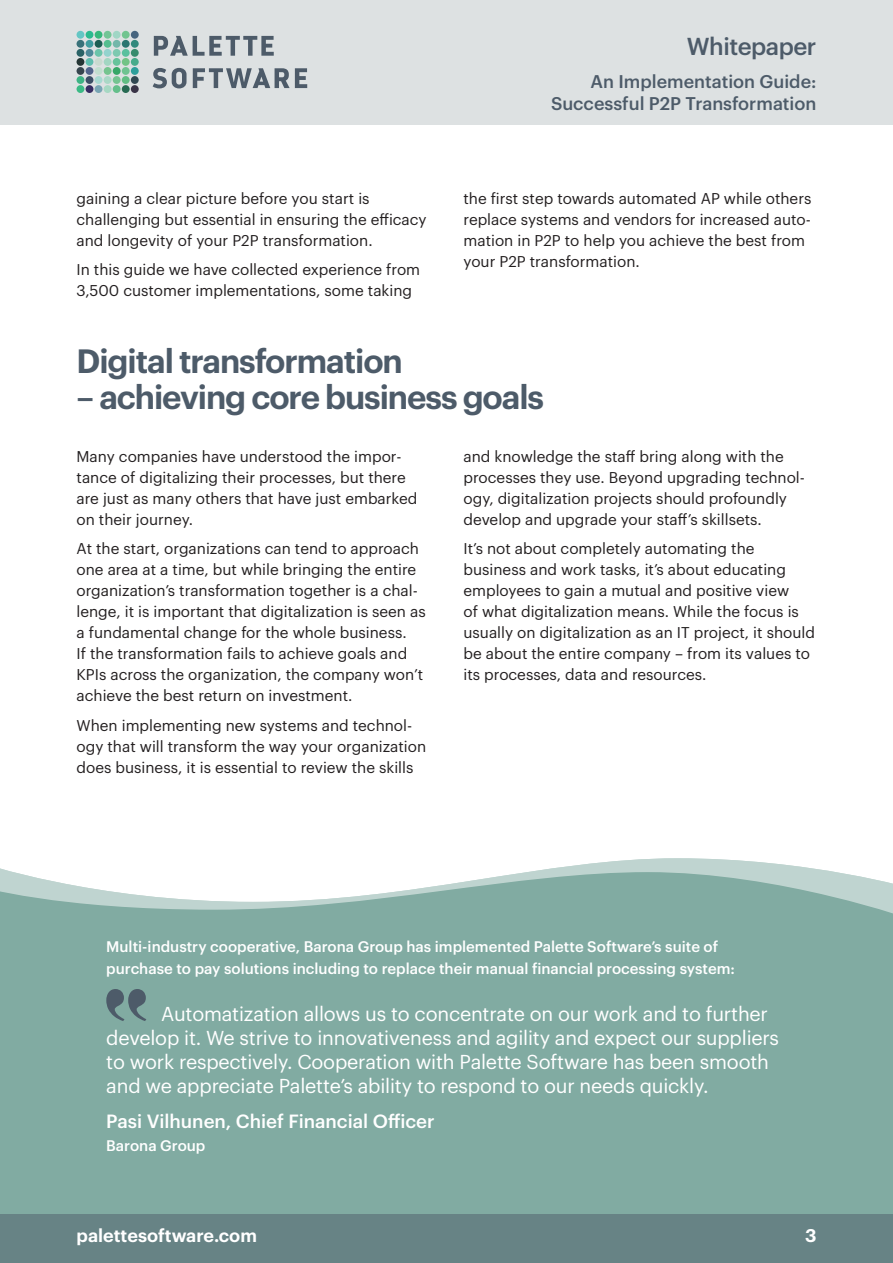
<style>
.page{position:relative;width:893px;height:1263px;background:#fff}
.page>*{position:absolute;margin:0;border:0;box-sizing:border-box;transform-origin:0 0}
.t1{font:600 33px "Graphik";letter-spacing:-.035em;color:#4d5b69}
.t2{font:500 24px "Graphik";letter-spacing:-.02em;color:#4d5b69}
.t3{font:19.65px/24px "Graphik";letter-spacing:-.01em;color:#fff}
.t4{font:500 18.75px "Graphik";color:#fff}
.t5{font:500 18px/21.6px "Graphik";color:#4d5b69;text-align:right}
.t6{font:600 18px "Graphik";color:#fff}
.t7{font:15.3px/21px "Graphik";color:#231f20}
.t8{font:500 15px/22.8px "Graphik";color:#fff}
</style>
<div class="page">
<div style="left:0;top:920px;width:893px;height:294px;background:#81aba2"></div>
<svg style="left:0;top:858px;width:893px;height:62px"></svg>
<div style="left:0;top:0;width:893px;height:125px;background:#dde1e2"></div>
<div style="left:77px;top:31px;width:7px;height:8px;background:#64c6c4;border-radius:50%"></div>
<div style="left:77px;top:40px;width:7px;height:8px;background:#39727a;border-radius:50%"></div>
<div style="left:77px;top:49px;width:7px;height:8px;background:#296266;border-radius:50%"></div>
<div style="left:77px;top:58px;width:7px;height:8px;background:#243534;border-radius:50%"></div>
<div style="left:77px;top:67px;width:7px;height:8px;background:#36454e;border-radius:50%"></div>
<div style="left:77px;top:76px;width:7px;height:8px;background:#3db384;border-radius:50%"></div>
<div style="left:77px;top:85px;width:7px;height:8px;background:#3bba85;border-radius:50%"></div>
<div style="left:86px;top:31px;width:7px;height:8px;background:#2cba8f;border-radius:50%"></div>
<div style="left:86px;top:40px;width:7px;height:8px;background:#409d9f;border-radius:50%"></div>
<div style="left:86px;top:49px;width:7px;height:8px;background:#4d8998;border-radius:50%"></div>
<div style="left:86px;top:58px;width:7px;height:8px;background:#5fbdae;border-radius:50%"></div>
<div style="left:86px;top:67px;width:7px;height:8px;background:#51648b;border-radius:50%"></div>
<div style="left:86px;top:76px;width:7px;height:8px;background:#3c4f66;border-radius:50%"></div>
<div style="left:86px;top:85px;width:7px;height:8px;background:#372d63;border-radius:50%"></div>
<div style="left:95px;top:31px;width:7px;height:8px;background:#37b87c;border-radius:50%"></div>
<div style="left:95px;top:40px;width:7px;height:8px;background:#1d5f53;border-radius:50%"></div>
<div style="left:95px;top:49px;width:7px;height:8px;background:#6bc4aa;border-radius:50%"></div>
<div style="left:95px;top:58px;width:7px;height:8px;background:#c9dad0;border-radius:50%"></div>
<div style="left:95px;top:67px;width:7px;height:8px;background:#c1decf;border-radius:50%"></div>
<div style="left:95px;top:76px;width:7px;height:8px;background:#a7d9d1;border-radius:50%"></div>
<div style="left:95px;top:85px;width:7px;height:8px;background:#78a5b4;border-radius:50%"></div>
<div style="left:104px;top:31px;width:8px;height:8px;background:#73c596;border-radius:50%"></div>
<div style="left:104px;top:40px;width:8px;height:8px;background:#55be8f;border-radius:50%"></div>
<div style="left:104px;top:49px;width:8px;height:8px;background:#93d3ce;border-radius:50%"></div>
<div style="left:104px;top:58px;width:8px;height:8px;background:#a2d6c2;border-radius:50%"></div>
<div style="left:104px;top:67px;width:8px;height:8px;background:#75c48f;border-radius:50%"></div>
<div style="left:104px;top:76px;width:8px;height:8px;background:#a9d8c6;border-radius:50%"></div>
<div style="left:104px;top:85px;width:8px;height:8px;background:#a6d8c3;border-radius:50%"></div>
<div style="left:113px;top:31px;width:8px;height:8px;background:#a0d6c5;border-radius:50%"></div>
<div style="left:113px;top:40px;width:8px;height:8px;background:#73b7aa;border-radius:50%"></div>
<div style="left:113px;top:49px;width:8px;height:8px;background:#7dc9b0;border-radius:50%"></div>
<div style="left:113px;top:58px;width:8px;height:8px;background:#66c39b;border-radius:50%"></div>
<div style="left:113px;top:67px;width:8px;height:8px;background:#36a767;border-radius:50%"></div>
<div style="left:113px;top:76px;width:8px;height:8px;background:#74c491;border-radius:50%"></div>
<div style="left:113px;top:85px;width:8px;height:8px;background:#64bf8b;border-radius:50%"></div>
<div style="left:122px;top:31px;width:8px;height:8px;background:#71c48f;border-radius:50%"></div>
<div style="left:122px;top:40px;width:8px;height:8px;background:#2a7570;border-radius:50%"></div>
<div style="left:122px;top:49px;width:8px;height:8px;background:#5ac09e;border-radius:50%"></div>
<div style="left:122px;top:58px;width:8px;height:8px;background:#72c386;border-radius:50%"></div>
<div style="left:122px;top:67px;width:8px;height:8px;background:#6fc391;border-radius:50%"></div>
<div style="left:122px;top:76px;width:8px;height:8px;background:#61be84;border-radius:50%"></div>
<div style="left:122px;top:85px;width:8px;height:8px;background:#276b53;border-radius:50%"></div>
<div style="left:131px;top:31px;width:8px;height:8px;background:#47657f;border-radius:50%"></div>
<div style="left:131px;top:40px;width:8px;height:8px;background:#31897d;border-radius:50%"></div>
<div style="left:131px;top:49px;width:8px;height:8px;background:#378b6d;border-radius:50%"></div>
<div style="left:131px;top:58px;width:8px;height:8px;background:#48ab8b;border-radius:50%"></div>
<div style="left:131px;top:67px;width:8px;height:8px;background:#2d9f9b;border-radius:50%"></div>
<div style="left:131px;top:76px;width:8px;height:8px;background:#314852;border-radius:50%"></div>
<div style="left:131px;top:85px;width:8px;height:8px;background:#393447;border-radius:50%"></div>
<svg style="left:154px;top:36px;width:120px;height:20px"></svg>
<svg style="left:153px;top:68px;width:34px;height:20px"></svg>
<svg style="left:193px;top:68px;width:114px;height:20px"></svg>
<svg style="left:106px;top:989px;width:40px;height:32px"></svg>
<div style="left:0;top:1214px;width:893px;height:49px;background:#678385"></div>
<p class="t7" style="left:77px;top:187px;width:352px">gaining a clear picture before you start is challenging but essential in ensuring the efficacy and longevity of your P2P transformation.</p>
<p class="t7" style="left:77px;top:258px;width:345px">In this guide we have collected experience from<br>3,500 customer implementations, some taking</p>
<h2 class="t2" style="left:687px;top:28px;width:131px">Whitepaper</h2>
<p class="t5" style="left:551px;top:70px;width:267px">An Implementation Guide:<br>Successful P2P Transformation</p>
<p class="t7" style="left:463px;top:187px;width:349px">the first step towards automated AP while others replace systems and vendors for increased auto&shy;mation in P2P to help you achieve the best from your P2P transformation.</p>
<h1 class="t1" style="left:77px;top:336px;width:328px">Digital transformation</h1>
<h1 class="t1" style="left:77px;top:372px;width:469px">– achieving core business goals</h1>
<p class="t7" style="left:77px;top:444px;width:342px">Many companies have understood the impor&shy;tance of digitalizing their processes, but there are just as many others that have just embarked on their journey.</p>
<p class="t7" style="left:77px;top:537px;width:351px">At the start, organizations can tend to approach one area at a time, but while bringing the entire organization’s transformation together is a chal&shy;lenge, it is important that digitalization is seen as a fundamental change for the whole business.<br>If the transformation fails to achieve goals and KPIs across the organization, the company won’t achieve the best return on investment.</p>
<p class="t7" style="left:77px;top:713px;width:351px">When implementing new systems and technol&shy;ogy that will transform the way your organization does business, it is essential to review the skills</p>
<p class="t7" style="left:463px;top:444px;width:343px">and knowledge the staff bring along with the processes they use. Beyond upgrading technol&shy;ogy, digitalization projects should profoundly develop and upgrade your staff’s skillsets.</p>
<p class="t7" style="left:463px;top:537px;width:353px">It’s not about completely automating the business and work tasks, it’s about educating employees to gain a mutual and positive view<br>of what digitalization means. While the focus is usually on digitalization as an IT project, it should be about the entire company – from its values to its processes, data and resources.</p>
<p class="t8" style="left:106px;top:933px;width:630px">Multi-industry cooperative, Barona Group has implemented Palette Software’s suite of purchase to pay solutions including to replace their manual financial processing system:</p>
<p class="t3" style="left:106px;top:1000px;width:674px;text-indent:55px">Automatization allows us to concentrate on our work and to further develop it. We strive to innovativeness and agility and expect our suppliers to work respectively. Cooperation with Palette Software has been smooth and we appreciate Palette’s ability to respond to our needs quickly.</p>
<p class="t4" style="left:106px;top:1107px;width:330px">Pasi Vilhunen, Chief Financial Officer</p>
<p class="t8" style="left:106px;top:1133px;width:101px">Barona Group</p>
<p class="t6" style="left:77px;top:1221px;width:182px">palettesoftware.com</p>
<p class="t6" style="left:805px;top:1221px;width:13px">3</p>
</div>
